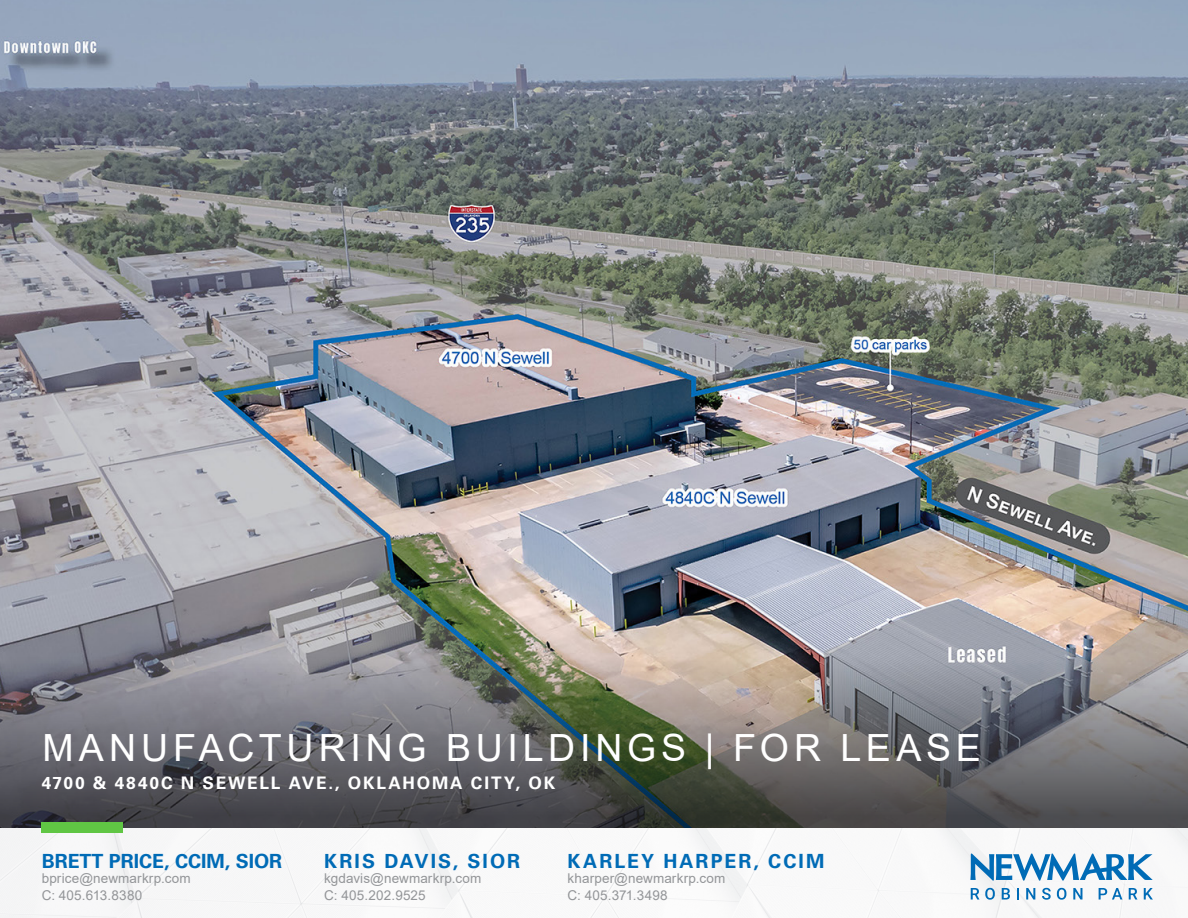
<style>
.page{position:relative;width:1188px;height:918px;background:#fff}
.page>*{position:absolute;margin:0;border:0;box-sizing:border-box;transform-origin:0 0}
.t1{font:37.5px "Arial";letter-spacing:.13em;color:#fff}
.t2{font:700 19.5px "Univers LT Pro 65";letter-spacing:.1em;color:#006bb6}
.t3{font:700 19.5px "Univers LT Pro 65";color:#006bb6}
.t4{font:700 17.25px "Univers LT Pro 65";letter-spacing:.105em;color:#fff}
.t5{font:13.5px "Arial";letter-spacing:.01em;color:#939598}
</style>
<div class="page">
<img style="left:0;top:0;width:1188px;height:657px">
<svg style="left:0;top:657px;width:1188px;height:171px;background:#6c6c6d"></svg>
<div style="left:0;top:828px;width:1188px;height:90px;background:#f8f8f9"></div>
<div style="left:42px;top:823px;width:81px;height:10px;background:#60c644"></div>
<svg style="left:971px;top:888px;width:8px;height:12px"></svg>
<svg style="left:985px;top:888px;width:10px;height:12px"></svg>
<svg style="left:1002px;top:888px;width:8px;height:12px"></svg>
<svg style="left:1017px;top:888px;width:2px;height:12px"></svg>
<svg style="left:1026px;top:888px;width:9px;height:12px"></svg>
<svg style="left:1042px;top:888px;width:9px;height:12px"></svg>
<svg style="left:1057px;top:888px;width:9px;height:12px"></svg>
<svg style="left:1073px;top:888px;width:9px;height:12px"></svg>
<svg style="left:1099px;top:888px;width:23px;height:12px"></svg>
<svg style="left:1129px;top:888px;width:8px;height:12px"></svg>
<svg style="left:1144px;top:888px;width:9px;height:12px"></svg>
<svg style="left:970px;top:853px;width:183px;height:28px"></svg>
<p class="t1" style="left:42px;top:722px;width:940px">MANUFACTURING BUILDINGS | FOR LEASE</p>
<p class="t4" style="left:42px;top:771px;width:515px">4700 &amp; 4840C N SEWELL AVE., OKLAHOMA CITY, OK</p>
<p class="t3" style="left:42px;top:848px;width:242px">BRETT PRICE, CCIM, SIOR</p>
<p class="t5" style="left:42px;top:869px;width:150px">bprice@newmarkrp.com</p>
<p class="t5" style="left:42px;top:886px;width:102px">C: 405.613.8380</p>
<p class="t2" style="left:324px;top:848px;width:198px">KRIS DAVIS, SIOR</p>
<p class="t5" style="left:324px;top:869px;width:159px">kgdavis@newmarkrp.com</p>
<p class="t5" style="left:324px;top:886px;width:103px">C: 405.202.9525</p>
<p class="t2" style="left:568px;top:848px;width:258px">KARLEY HARPER, CCIM</p>
<p class="t5" style="left:568px;top:869px;width:159px">kharper@newmarkrp.com</p>
<p class="t5" style="left:568px;top:886px;width:102px">C: 405.371.3498</p>
</div>
